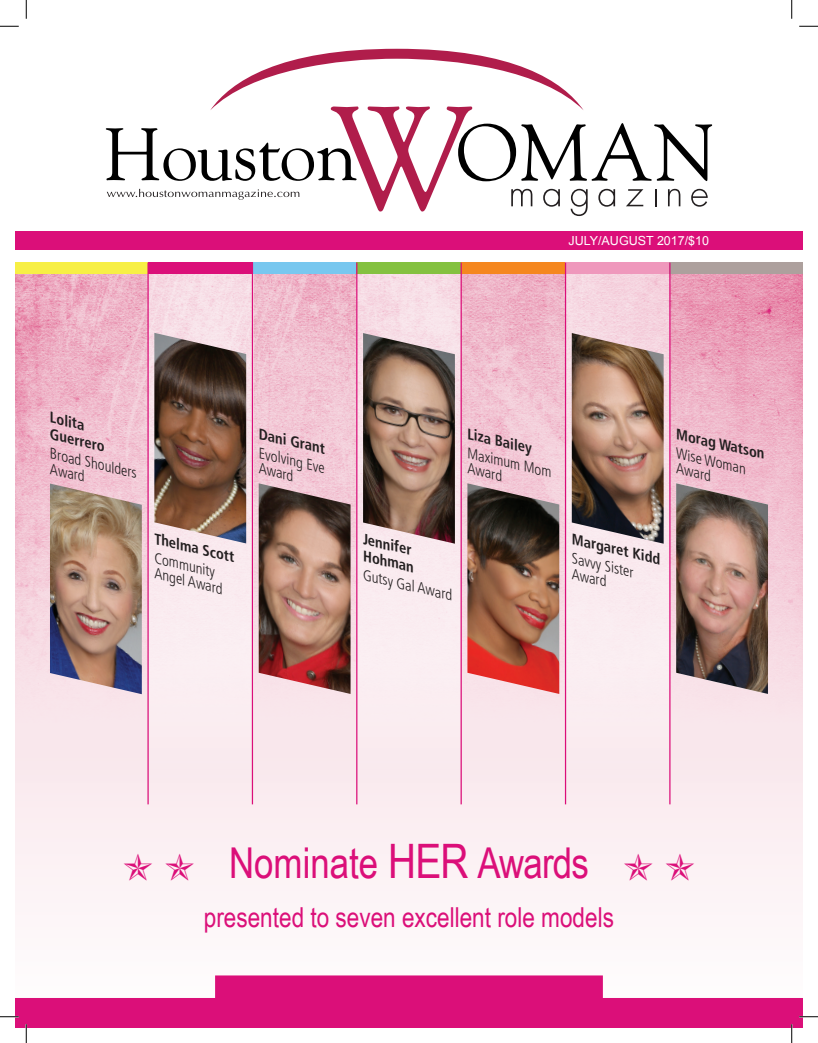
<style>
.page{position:relative;width:818px;height:1043px;background:#fff}
.page>*{position:absolute;margin:0;border:0;box-sizing:border-box;transform-origin:0 0}
.t1{font:42.5px "Arial Narrow";color:#db0f79}
.t2{font:27.5px "Arial Narrow";color:#db0f79}
.Page_2_occpation{font:italic 300 condensed 15px/15px "Frutiger";color:#231f20}
.Page_2_names{font:italic 700 condensed 15px/16.2px "Frutiger";color:#231f20}
.Page_2_names-2{font:12.5px "Arial";color:#fff}
.s1{font-size:47.5px}
</style>
<div class="page">
<div style="left:15px;top:231px;width:787px;height:19px;background:#db0f79"></div>
<div style="left:15px;top:262px;width:787px;height:762px;background:#fcf3f5"></div>
<img style="left:15px;top:274px;width:787px;height:508px">
<div style="left:15px;top:262px;width:133px;height:12px;background:#f7ef45"></div>
<div style="left:148px;top:262px;width:105px;height:542px;background:linear-gradient(to bottom,#f1d7e0,#fbf0f3)"></div>
<div style="left:148px;top:262px;width:105px;height:12px;background:#db0f79"></div>
<div style="left:253px;top:262px;width:104px;height:12px;background:#78c7ef"></div>
<div style="left:357px;top:262px;width:104px;height:542px;background:linear-gradient(to bottom,#f7dce5,#fbf0f3)"></div>
<div style="left:357px;top:262px;width:104px;height:12px;background:#84c140"></div>
<div style="left:461px;top:262px;width:104px;height:12px;background:#f5871f"></div>
<svg style="left:566px;top:274px;width:103px;height:530px"></svg>
<div style="left:565px;top:262px;width:104px;height:12px;background:#ef98bc"></div>
<div style="left:669px;top:262px;width:133px;height:12px;background:#ada09d"></div>
<svg style="left:15px;top:975px;width:788px;height:53px;fill:#db0f79"></svg>
<img style="left:467px;top:483px;width:92px;height:211px">
<img style="left:50px;top:483px;width:92px;height:211px">
<img style="left:676px;top:483px;width:92px;height:211px">
<img style="left:154px;top:333px;width:92px;height:210px">
<img style="left:363px;top:333px;width:92px;height:210px">
<img style="left:571px;top:333px;width:92px;height:210px">
<img style="left:259px;top:483px;width:91px;height:211px">
<hr style="left:147px;top:262px;width:2px;height:542px;background:#db0f79">
<hr style="left:252px;top:262px;width:1px;height:542px;background:#db0f79">
<hr style="left:356px;top:262px;width:1px;height:542px;background:#db0f79">
<hr style="left:460px;top:262px;width:2px;height:542px;background:#db0f79">
<hr style="left:565px;top:262px;width:1px;height:542px;background:#db0f79">
<hr style="left:669px;top:262px;width:1px;height:542px;background:#db0f79">
<svg style="left:106px;top:49px;width:606px;height:167px"></svg>
<svg style="left:0;top:25px;width:19px;height:2px"></svg>
<svg style="left:799px;top:25px;width:19px;height:2px"></svg>
<svg style="left:0;top:1015px;width:19px;height:2px"></svg>
<svg style="left:799px;top:1015px;width:19px;height:2px"></svg>
<svg style="left:25px;top:0;width:2px;height:19px"></svg>
<svg style="left:25px;top:1024px;width:2px;height:18px"></svg>
<svg style="left:791px;top:0;width:1px;height:19px"></svg>
<svg style="left:790px;top:1024px;width:2px;height:18px"></svg>
<p class="Page_2_names-2" style="left:568px;top:233px;width:142px">JULY/AUGUST 2017/$10</p>
<p class="Page_2_names" style="left:53px;top:409px;width:61px;rotate:13deg">Lolita<br>Guerrero</p>
<p class="Page_2_occpation" style="left:53px;top:446px;width:90px;rotate:13deg">Broad Shoulders<br>Award</p>
<p class="Page_2_names" style="left:157px;top:531px;width:83px;rotate:13deg">Thelma Scott</p>
<p class="Page_2_occpation" style="left:157px;top:551px;width:75px;rotate:13deg">Community<br>Angel Award</p>
<p class="Page_2_names" style="left:262px;top:426px;width:69px;rotate:13deg">Dani Grant</p>
<p class="Page_2_occpation" style="left:261px;top:446px;width:69px;rotate:13deg">Evolving Eve<br>Award</p>
<p class="Page_2_names" style="left:470px;top:426px;width:68px;rotate:13deg">Liza Bailey</p>
<p class="Page_2_occpation" style="left:470px;top:446px;width:88px;rotate:13deg">Maximum Mom<br>Award</p>
<p class="Page_2_names" style="left:366px;top:531px;width:57px;rotate:13deg">Jennifer<br>Hohman</p>
<p class="Page_2_occpation" style="left:366px;top:568px;width:93px;rotate:13deg">Gutsy Gal Award</p>
<p class="Page_2_names" style="left:679px;top:426px;width:92px;rotate:13deg">Morag Watson</p>
<p class="Page_2_occpation" style="left:679px;top:446px;width:73px;rotate:13deg">Wise Woman<br>Award</p>
<p class="Page_2_names" style="left:574px;top:531px;width:92px;rotate:13deg">Margaret Kidd</p>
<p class="Page_2_occpation" style="left:574px;top:551px;width:65px;rotate:13deg">Savvy Sister<br>Award</p>
<p class="t1" style="left:229px;top:831px;width:361px">Nominate <span class="s1">HER</span> Awards</p>
<p class="t2" style="left:204px;top:897px;width:411px">presented to seven excellent role models</p>
</div>
